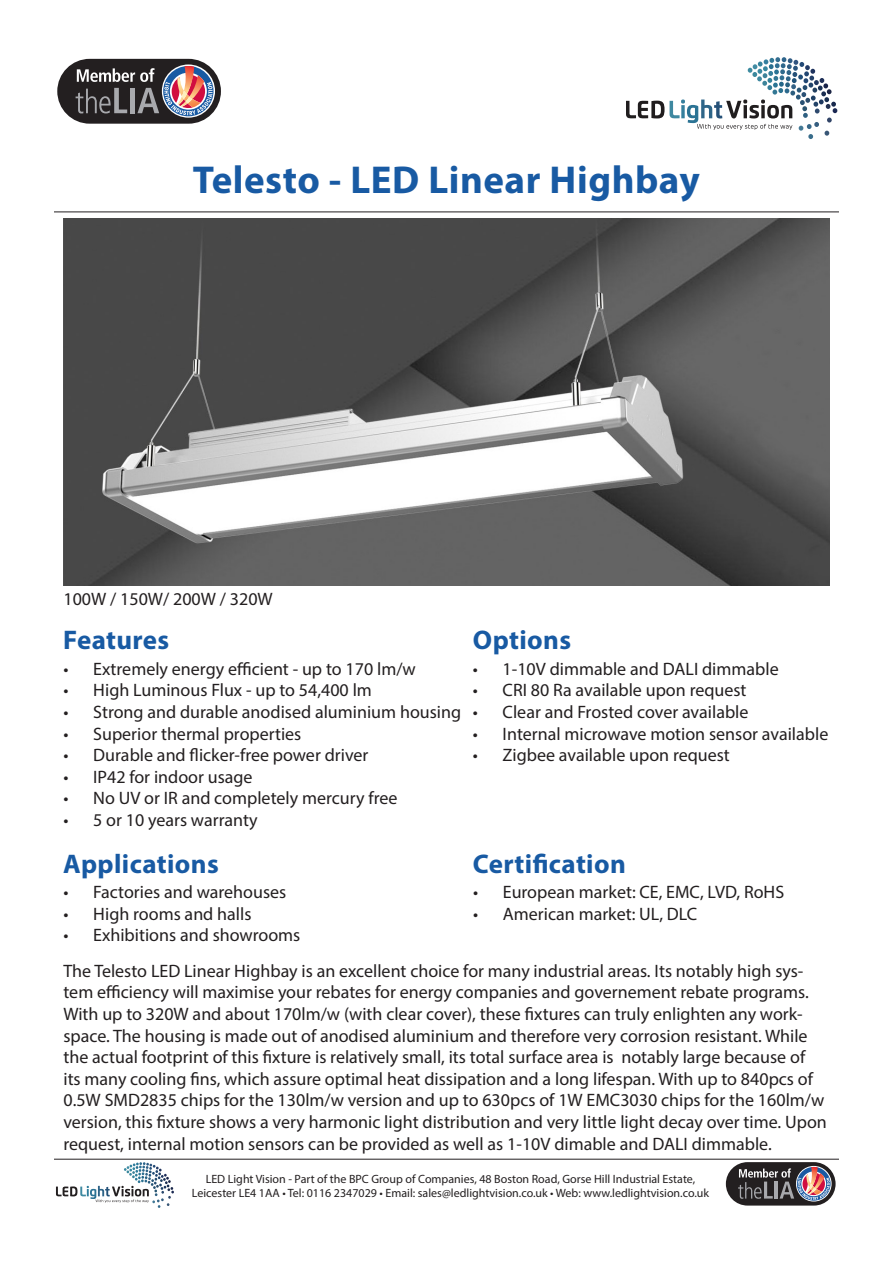
<style>
.page{position:relative;width:893px;height:1263px;background:#fff}
.page>*{position:absolute;margin:0;border:0;box-sizing:border-box;transform-origin:0 0}
.Bullet_Title{font:700 39px "Myriad Pro";letter-spacing:.015em;color:#185aa3}
.Bullet_Title-2{font:700 27px "Myriad Pro";letter-spacing:.015em;color:#185aa3}
.t1{font:18px/21.6px "Myriad Pro";color:#231f20}
.t2{font:12px/13.5px "Myriad Pro";color:#231f20;text-align:center}
</style>
<div class="page">
<hr style="left:54px;top:1159px;width:785px;height:1px;background:#231f20">
<svg style="left:56px;top:1162px;width:118px;height:46px"></svg>
<div style="left:726px;top:1162px;width:110px;height:43px;background:#231f20;border-radius:22px"></div>
<svg style="left:796px;top:1166px;width:36px;height:35px"></svg>
<svg style="left:738px;top:1167px;width:93px;height:34px"></svg>
<hr style="left:54px;top:212px;width:785px;height:1px;background:#231f20">
<svg style="left:56px;top:57px;width:167px;height:68px"></svg>
<div style="left:57px;top:59px;width:164px;height:65px;background:#231f20;border-radius:32px"></div>
<svg style="left:76px;top:66px;width:138px;height:51px"></svg>
<svg style="left:670px;top:57px;width:167px;height:82px"></svg>
<svg style="left:626px;top:101px;width:38px;height:17px"></svg>
<img style="left:63px;top:218px;width:767px;height:367px">
<p class="Bullet_Title" style="left:193px;top:155px;width:509px">Telesto - LED Linear Highbay</p>
<p class="t1" style="left:63px;top:588px;width:211px">100W / 150W/ 200W / 320W</p>
<p class="Bullet_Title-2" style="left:63px;top:623px;width:108px">Features</p>
<p class="t1" style="left:63px;top:658px;width:354px">• Extremely energy efficient - up to 170 lm/w</p>
<p class="t1" style="left:63px;top:679px;width:310px">• High Luminous Flux - up to 54,400 lm</p>
<p class="t1" style="left:63px;top:701px;width:399px">• Strong and durable anodised aluminium housing</p>
<p class="t1" style="left:63px;top:722px;width:239px">• Superior thermal properties</p>
<p class="t1" style="left:63px;top:744px;width:306px">• Durable and flicker-free power driver</p>
<p class="t1" style="left:63px;top:766px;width:191px">• IP42 for indoor usage</p>
<p class="t1" style="left:63px;top:787px;width:335px">• No UV or IR and completely mercury free</p>
<p class="t1" style="left:63px;top:809px;width:196px">• 5 or 10 years warranty</p>
<p class="Bullet_Title-2" style="left:63px;top:846px;width:157px">Applications</p>
<p class="t1" style="left:63px;top:881px;width:224px">• Factories and warehouses</p>
<p class="t1" style="left:63px;top:902px;width:190px">• High rooms and halls</p>
<p class="t1" style="left:63px;top:924px;width:238px">• Exhibitions and showrooms</p>
<p class="Bullet_Title-2" style="left:473px;top:623px;width:100px">Options</p>
<p class="t1" style="left:473px;top:658px;width:307px">• 1-10V dimmable and DALI dimmable</p>
<p class="t1" style="left:473px;top:679px;width:275px">• CRI 80 Ra available upon request</p>
<p class="t1" style="left:473px;top:701px;width:277px">• Clear and Frosted cover available</p>
<p class="t1" style="left:473px;top:722px;width:357px">• Internal microwave motion sensor available</p>
<p class="t1" style="left:473px;top:744px;width:259px">• Zigbee available upon request</p>
<p class="Bullet_Title-2" style="left:473px;top:846px;width:155px">Certification</p>
<p class="t1" style="left:473px;top:881px;width:313px">• European market: CE, EMC, LVD, RoHS</p>
<p class="t1" style="left:473px;top:902px;width:225px">• American market: UL, DLC</p>
<p class="t1" style="left:63px;top:959px;width:765px">The Telesto LED Linear Highbay is an excellent choice for many industrial areas. Its notably high sys&shy;tem efficiency will maximise your rebates for energy companies and governement rebate programs.<br>With up to 320W and about 170lm/w (with clear cover), these fixtures can truly enlighten any work&shy;space. The housing is made out of anodised aluminium and therefore very corrosion resistant. While the actual footprint of this fixture is relatively small, its total surface area is notably large because of its many cooling fins, which assure optimal heat dissipation and a long lifespan. With up to 840pcs of 0.5W SMD2835 chips for the 130lm/w version and up to 630pcs of 1W EMC3030 chips for the 160lm/w version, this fixture shows a very harmonic light distribution and very little light decay over time. Upon request, internal motion sensors can be provided as well as 1-10V dimable and DALI dimmable.</p>
<p class="t2" style="left:192px;top:1172px;width:519px">LED Light Vision - Part of the BPC Group of Companies, 48 Boston Road, Gorse Hill Industrial Estate,<br>Leicester LE4 1AA • Tel: 0116 2347029 • Email: sales@ledlightvision.co.uk • Web: www.ledlightvision.co.uk</p>
</div>
